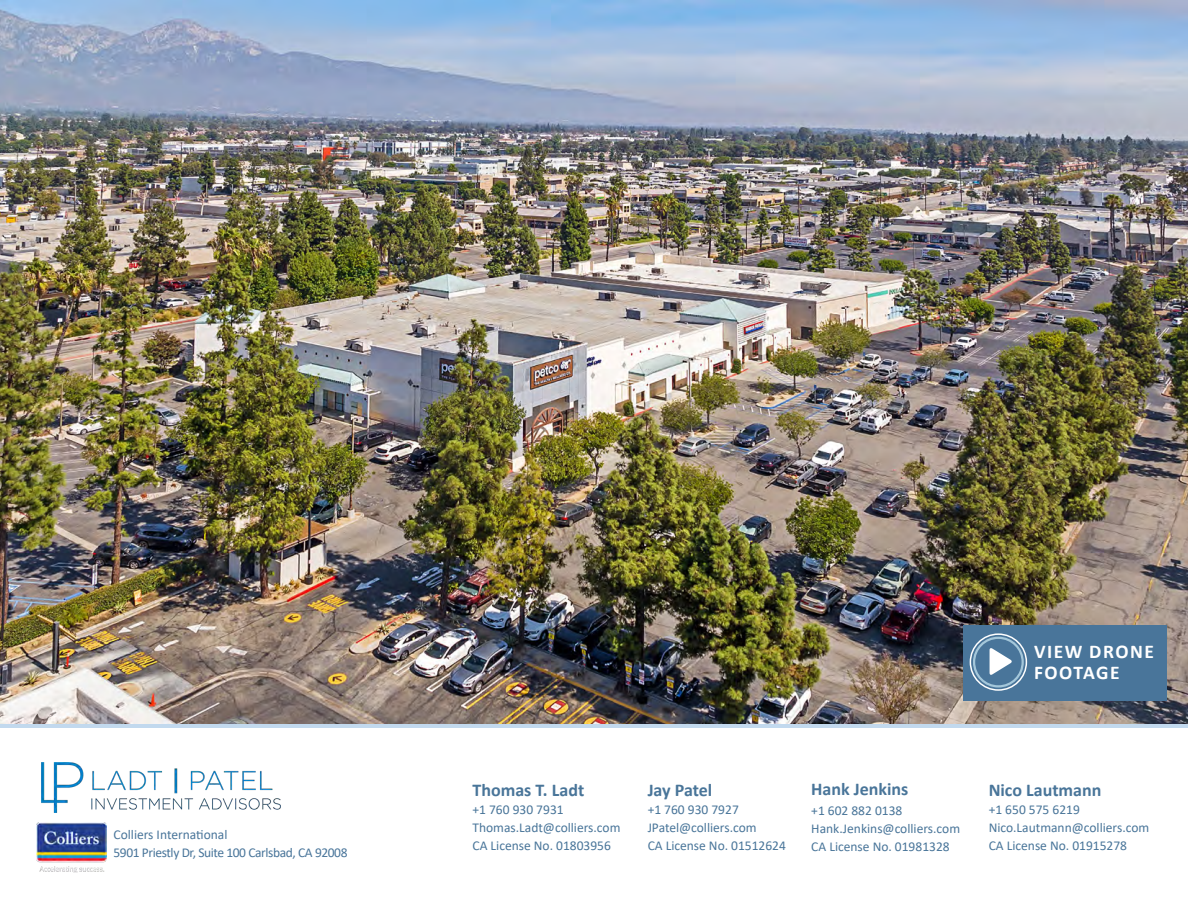
<style>
.page{position:relative;width:1188px;height:918px;background:#fff}
.page>*{position:absolute;margin:0;border:0;box-sizing:border-box;transform-origin:0 0}
.t1{font:700 19.5px/21px "Calibri";letter-spacing:.08em;color:#fff}
.t2{font:700 18px "Calibri";color:#497599}
.t3{font:13.5px/18px "Calibri";color:#497599}
.t4{font:13.5px/18px "Calibri";letter-spacing:-.03em;color:#49759a}
</style>
<div class="page">
<img style="left:41px;top:762px;width:240px;height:51px">
<img style="left:37px;top:822px;width:69px;height:51px">
<hr style="left:0;top:724px;width:1188px;height:4px;background:#c2d9ee">
<img style="left:0;top:0;width:1188px;height:724px">
<div style="left:963px;top:625px;width:204px;height:75px;background:#49759a"></div>
<div style="left:973px;top:637px;width:51px;height:51px;border:2px solid #a4c7da;border-radius:50%"></div>
<svg style="left:990px;top:648px;width:22px;height:27px"></svg>
<div style="left:970px;top:633px;width:57px;height:58px;border:2px solid #fff;border-radius:50%"></div>
<p class="t4" style="left:114px;top:826px;width:236px">Colliers International<br>5901 Priestly Dr, Suite 100 Carlsbad, CA 92008</p>
<h1 class="t1" style="left:1034px;top:641px;width:122px">VIEW DRONE<br>FOOTAGE</h1>
<h2 class="t2" style="left:473px;top:778px;width:113px">Thomas T. Ladt</h2>
<p class="t3" style="left:473px;top:801px;width:149px">+1 760 930 7931<br>Thomas.Ladt@colliers.com<br>CA License No. 01803956</p>
<h2 class="t2" style="left:648px;top:778px;width:66px">Jay Patel</h2>
<p class="t3" style="left:648px;top:801px;width:140px">+1 760 930 7927<br>JPatel@colliers.com<br>CA License No. 01512624</p>
<h2 class="t2" style="left:811px;top:776px;width:99px">Hank Jenkins</h2>
<p class="t3" style="left:811px;top:801px;width:150px">+1 602 882 0138<br>Hank.Jenkins@colliers.com<br>CA License No. 01981328</p>
<h2 class="t2" style="left:989px;top:778px;width:114px">Nico Lautmann</h2>
<p class="t3" style="left:989px;top:801px;width:162px">+1 650 575 6219<br>Nico.Lautmann@colliers.com<br>CA License No. 01915278</p>
</div>
